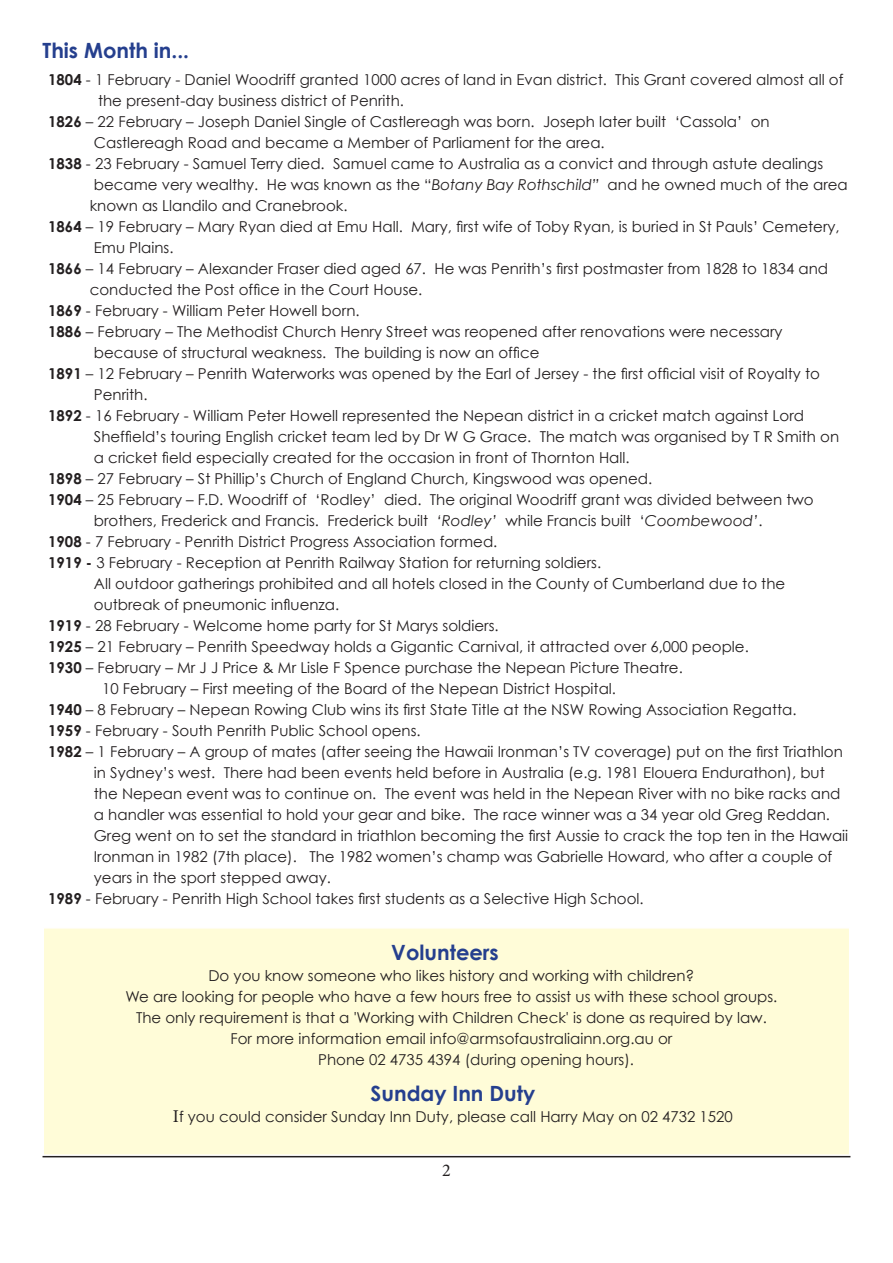
<style>
.page{position:relative;width:893px;height:1263px;background:#fff}
.page>*{position:absolute;margin:0;border:0;box-sizing:border-box;transform-origin:0 0}
.t1{font:700 21px "Century Gothic";color:#253f8e}
.t2{font:18px "Minion Pro";color:#231f20}
.t3{font:15px/21px "Century Gothic";color:#231f20}
.s1{font-weight:700}
.s2{font-style:italic}
.s3{font-family:"Minion Pro";font-size:18px}
</style>
<div class="page">
<div style="left:43px;top:927px;width:807px;height:229px;background:#fffcd8;border:2px solid #fff"></div>
<hr style="left:43px;top:1156px;width:807px;height:1px;background:#231f20">
<p class="t1" style="left:43px;top:37px;width:148px">This Month in...</p>
<p class="t3" style="left:98px;top:69px;width:747px;text-indent:-50px"><span class="s1">1804</span> - 1 February - Daniel Woodriff granted 1000 acres of land in Evan district. This Grant covered almost all of the present-day business district of Penrith.</p>
<p class="t3" style="left:94px;top:111px;width:677px;text-indent:-46px"><span class="s1">1826</span> – 22 February – Joseph Daniel Single of Castlereagh was born. Joseph later built ‘Cassola’ on<br>Castlereagh Road and became a Member of Parliament for the area.</p>
<p class="t3" style="left:90px;top:153px;width:760px;text-indent:-42px"><span class="s1">1838</span> - 23 February - Samuel Terry died. Samuel came to Australia as a convict and through astute dealings became very wealthy. He was known as the “<span class="s2">Botany Bay Rothschild”</span> and he owned much of the area known as Llandilo and Cranebrook.</p>
<p class="t3" style="left:94px;top:216px;width:747px;text-indent:-46px"><span class="s1">1864</span> – 19 February – Mary Ryan died at Emu Hall. Mary, first wife of Toby Ryan, is buried in St Pauls’ Cemetery,<br>Emu Plains.</p>
<p class="t3" style="left:90px;top:258px;width:740px;text-indent:-42px"><span class="s1">1866</span> – 14 February – Alexander Fraser died aged 67. He was Penrith’s first postmaster from 1828 to 1834 and conducted the Post office in the Court House.</p>
<p class="t3" style="left:48px;top:300px;width:313px"><span class="s1">1869</span> - February - William Peter Howell born.</p>
<p class="t3" style="left:48px;top:321px;width:736px"><span class="s1">1886</span> – February – The Methodist Church Henry Street was reopened after renovations were necessary</p>
<p class="t3" style="left:94px;top:342px;width:447px">because of structural weakness. The building is now an office</p>
<p class="t3" style="left:94px;top:363px;width:728px;text-indent:-46px"><span class="s1">1891</span> – 12 February – Penrith Waterworks was opened by the Earl of Jersey - the first official visit of Royalty to<br>Penrith.</p>
<p class="t3" style="left:94px;top:405px;width:747px;text-indent:-46px"><span class="s1">1892</span> - 16 February - William Peter Howell represented the Nepean district in a cricket match against Lord<br>Sheffield’s touring English cricket team led by Dr W G Grace. The match was organised by T R Smith on a cricket field especially created for the occasion in front of Thornton Hall.</p>
<p class="t3" style="left:48px;top:468px;width:605px"><span class="s1">1898</span> – 27 February – St Phillip’s Church of England Church, Kingswood was opened.</p>
<p class="t3" style="left:48px;top:489px;width:767px;text-align:center"><span class="s1">1904</span> – 25 February – F.D. Woodriff of ‘Rodley’ died. The original Woodriff grant was divided between two brothers, Frederick and Francis. Frederick built <span class="s2">‘Rodley’</span> while Francis built ‘<span class="s2">Coombewood’</span>.</p>
<p class="t3" style="left:48px;top:531px;width:451px"><span class="s1">1908</span> - 7 February - Penrith District Progress Association formed.</p>
<p class="t3" style="left:48px;top:552px;width:554px"><span class="s1">1919 -</span> 3 February - Reception at Penrith Railway Station for returning soldiers.</p>
<p class="t3" style="left:94px;top:573px;width:693px">All outdoor gatherings prohibited and all hotels closed in the County of Cumberland due to the outbreak of pneumonic influenza.</p>
<p class="t3" style="left:48px;top:615px;width:452px"><span class="s1">1919</span> - 28 February - Welcome home party for St Marys soldiers.</p>
<p class="t3" style="left:48px;top:636px;width:702px"><span class="s1">1925</span> – 21 February – Penrith Speedway holds a Gigantic Carnival, it attracted over 6,000 people.</p>
<p class="t3" style="left:48px;top:657px;width:636px"><span class="s1">1930</span> – February – Mr J J Price &amp; Mr Lisle F Spence purchase the Nepean Picture Theatre.</p>
<p class="t3" style="left:102px;top:678px;width:515px">10 February – First meeting of the Board of the Nepean District Hospital.</p>
<p class="t3" style="left:48px;top:699px;width:750px"><span class="s1">1940</span> – 8 February – Nepean Rowing Club wins its first State Title at the NSW Rowing Association Regatta.</p>
<p class="t3" style="left:48px;top:720px;width:374px"><span class="s1">1959</span> - February - South Penrith Public School opens.</p>
<p class="t3" style="left:94px;top:741px;width:756px;text-indent:-46px"><span class="s1">1982</span> – 1 February – A group of mates (after seeing the Hawaii Ironman’s TV coverage) put on the first Triathlon in Sydney’s west. There had been events held before in Australia (e.g. 1981 Elouera Endurathon), but the Nepean event was to continue on. The event was held in the Nepean River with no bike racks and a handler was essential to hold your gear and bike. The race winner was a 34 year old Greg Reddan.<br>Greg went on to set the standard in triathlon becoming the first Aussie to crack the top ten in the Hawaii Ironman in 1982 (7th place). The 1982 women’s champ was Gabrielle Howard, who after a couple of years in the sport stepped away.</p>
<p class="t3" style="left:48px;top:888px;width:597px"><span class="s1">1989</span> - February - Penrith High School takes first students as a Selective High School.</p>
<p class="t1" style="left:391px;top:939px;width:109px">Volunteers</p>
<p class="t3" style="left:208px;top:965px;width:487px">Do you know someone who likes history and working with children?</p>
<p class="t3" style="left:126px;top:986px;width:653px">We are looking for people who have a few hours free to assist us with these school groups.</p>
<p class="t3" style="left:136px;top:1007px;width:632px">The only requirement is that a 'Working with Children Check' is done as required by law.</p>
<p class="t3" style="left:231px;top:1028px;width:443px">For more information email info@armsofaustraliainn.org.au or</p>
<p class="t3" style="left:318px;top:1049px;width:317px">Phone 02 4735 4394 (during opening hours).</p>
<p class="t1" style="left:371px;top:1080px;width:166px">Sunday Inn Duty</p>
<p class="t3" style="left:173px;top:1106px;width:561px"><span class="s3">I</span>f you could consider Sunday Inn Duty, please call Harry May on 02 4732 1520</p>
<p class="t2" style="left:442px;top:1158px;width:10px">2</p>
</div>
